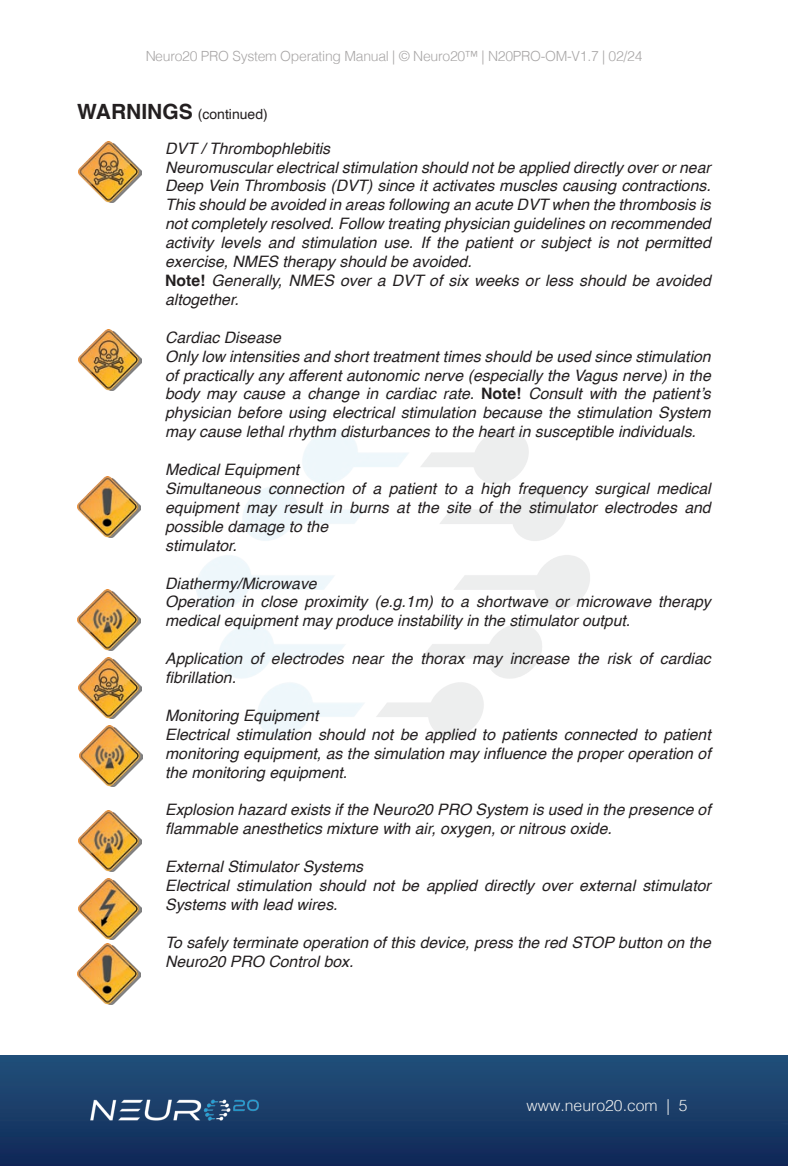
<style>
.page{position:relative;width:788px;height:1166px;background:#fff}
.page>*{position:absolute;margin:0;border:0;box-sizing:border-box;transform-origin:0 0}
.t1{font:700 21px "Helvetica";color:#231f20}
.t2{font:italic 15.75px/18.9px "Helvetica";color:#231f20}
.t3{font:300 15.75px "Helvetica";color:#eceeee}
.t4{font:300 14px "Helvetica";letter-spacing:-.02em;color:#8c8989}
.t5{font:14px "Helvetica";color:#231f20}
.s1{font-weight:700;font-style:normal}
</style>
<div class="page">
<img style="left:0;top:1055px;width:787px;height:111px">
<img style="left:77px;top:1055px;width:194px;height:109px">
<img style="left:79px;top:142px;width:63px;height:61px">
<img style="left:79px;top:329px;width:63px;height:62px">
<img style="left:77px;top:476px;width:63px;height:61px">
<img style="left:77px;top:589px;width:63px;height:61px">
<img style="left:79px;top:657px;width:63px;height:61px">
<img style="left:79px;top:725px;width:63px;height:62px">
<img style="left:78px;top:878px;width:63px;height:61px">
<img style="left:78px;top:810px;width:63px;height:61px">
<img style="left:77px;top:943px;width:63px;height:61px">
<p class="t4" style="left:145px;top:44px;width:498px">Neuro20 PRO System Operating Manual | © Neuro20™ | N20PRO-OM-V1.7 | 02/24</p>
<h1 class="t1" style="left:77px;top:99px;width:117px">WARNINGS</h1>
<p class="t2" style="left:165px;top:139px;width:547px">DVT / Thrombophlebitis<br>Neuromuscular electrical stimulation should not be applied directly over or near Deep Vein Thrombosis (DVT) since it activates muscles causing contractions.<br>This should be avoided in areas following an acute DVT when the thrombosis is not completely resolved. Follow treating physician guidelines on recommended activity levels and stimulation use. If the patient or subject is not permitted exercise, NMES therapy should be avoided.<br><span class="s1">Note!</span> Generally, NMES over a DVT of six weeks or less should be avoided altogether.</p>
<p class="t2" style="left:165px;top:328px;width:547px">Cardiac Disease<br>Only low intensities and short treatment times should be used since stimulation of practically any afferent autonomic nerve (especially the Vagus nerve) in the body may cause a change in cardiac rate. <span class="s1">Note!</span> Consult with the patient’s physician before using electrical stimulation because the stimulation System may cause lethal rhythm disturbances to the heart in susceptible individuals.</p>
<p class="t2" style="left:165px;top:460px;width:547px">Medical Equipment<br>Simultaneous connection of a patient to a high frequency surgical medical equipment may result in burns at the site of the stimulator electrodes and possible damage to the<br>stimulator.</p>
<p class="t2" style="left:165px;top:574px;width:547px">Diathermy/Microwave<br>Operation in close proximity (e.g.1m) to a shortwave or microwave therapy medical equipment may produce instability in the stimulator output.</p>
<p class="t2" style="left:165px;top:649px;width:547px">Application of electrodes near the thorax may increase the risk of cardiac fibrillation.</p>
<p class="t2" style="left:165px;top:706px;width:547px">Monitoring Equipment<br>Electrical stimulation should not be applied to patients connected to patient monitoring equipment, as the simulation may influence the proper operation of the monitoring equipment.</p>
<p class="t2" style="left:165px;top:800px;width:547px">Explosion hazard exists if the Neuro20 PRO System is used in the presence of flammable anesthetics mixture with air, oxygen, or nitrous oxide.</p>
<p class="t2" style="left:165px;top:857px;width:547px">External Stimulator Systems<br>Electrical stimulation should not be applied directly over external stimulator<br>Systems with lead wires.</p>
<p class="t2" style="left:165px;top:933px;width:547px">To safely terminate operation of this device, press the red STOP button on the<br>Neuro20 PRO Control box.</p>
<p class="t5" style="left:198px;top:103px;width:72px">(continued)</p>
<p class="t3" style="left:526px;top:1092px;width:163px">www.neuro20.com | 5</p>
</div>
